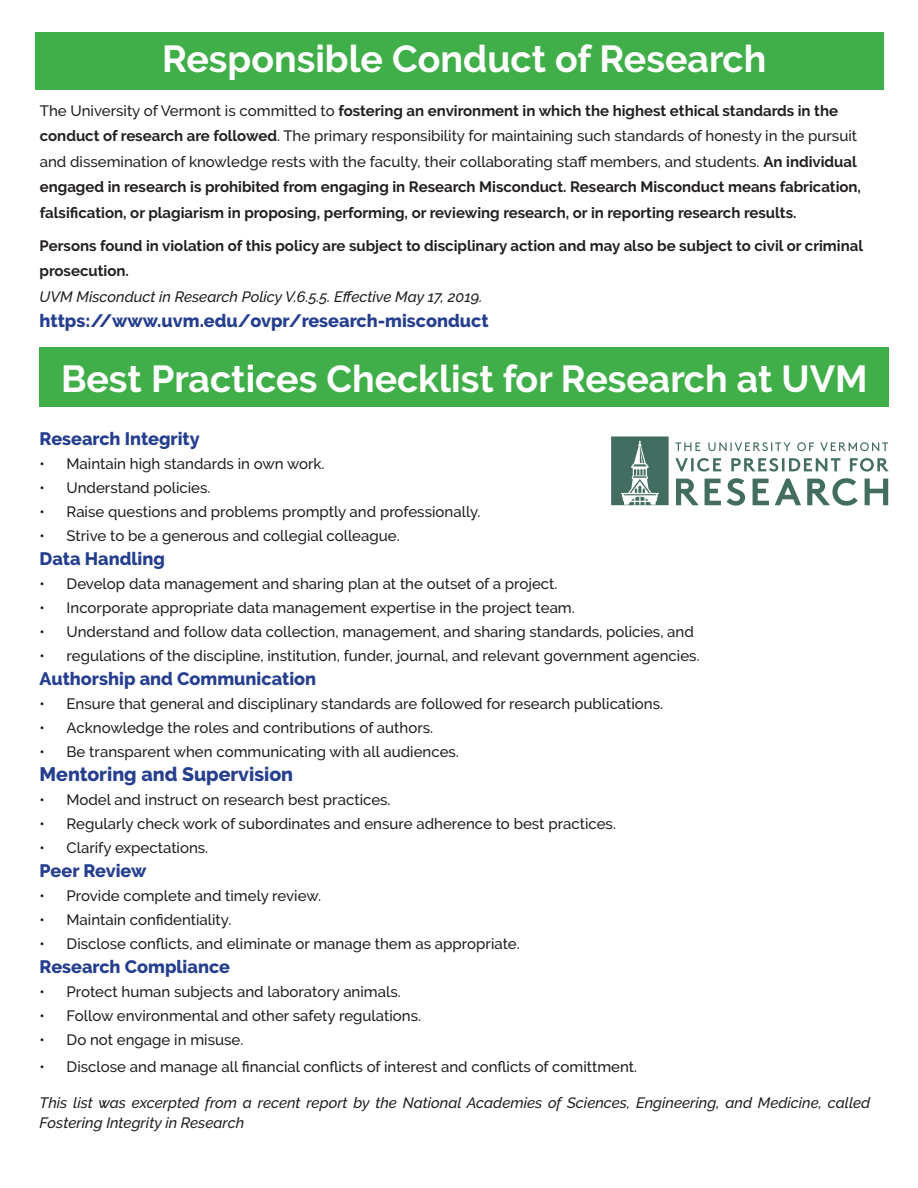
<style>
.page{position:relative;width:918px;height:1188px;background:#fff}
.page>*{position:absolute;margin:0;border:0;box-sizing:border-box;transform-origin:0 0}
.t1{font:700 37.5px "Raleway";color:#fff}
.t2{font:800 19.5px "Raleway";color:#253f8e}
.t3{font:800 18px "Raleway";color:#253f8e}
.t4{font:500 15px "Raleway";color:#231f20}
.t5{font:700 15px/25.5px "Raleway";color:#231f20}
.t6{font:italic 500 15px/19.5px "Raleway";color:#231f20}
.s1{font-weight:500}
</style>
<div class="page">
<div style="left:35px;top:32px;width:848px;height:58px;background:#40ae49"></div>
<svg style="left:611px;top:436px;width:58px;height:69px"></svg>
<svg style="left:676px;top:478px;width:212px;height:28px"></svg>
<svg style="left:675px;top:458px;width:214px;height:14px"></svg>
<svg style="left:675px;top:442px;width:213px;height:9px"></svg>
<div style="left:40px;top:347px;width:849px;height:60px;background:#40ae49"></div>
<h1 class="t1" style="left:162px;top:37px;width:606px">Responsible Conduct of Research</h1>
<p class="t5" style="left:40px;top:98px;width:823px"><span class="s1">The University of Vermont is committed to</span> fostering an environment in which the highest ethical standards in the conduct of research are followed<span class="s1">. The primary responsibility for maintaining such standards of honesty in the pursuit and dissemination of knowledge rests with the faculty, their collaborating staff members, and students.</span> An individual engaged in research is prohibited from engaging in Research Misconduct. Research Misconduct means fabrication, falsification, or plagiarism in proposing, performing, or reviewing research, or in reporting research results.</p>
<p class="t5" style="left:40px;top:233px;width:825px">Persons found in violation of this policy are subject to disciplinary action and may also be subject to civil or criminal prosecution.</p>
<p class="t6" style="left:40px;top:287px;width:444px">UVM Misconduct in Research Policy V.6.5.5. Effective May 17, 2019.</p>
<p class="t3" style="left:40px;top:310px;width:450px">https://www.uvm.edu/ovpr/research-misconduct</p>
<h1 class="t1" style="left:61px;top:356px;width:808px">Best Practices Checklist for Research at UVM</h1>
<p class="t3" style="left:40px;top:429px;width:162px">Research Integrity</p>
<p class="t4" style="left:40px;top:455px;width:287px">• Maintain high standards in own work.</p>
<p class="t4" style="left:40px;top:479px;width:173px">• Understand policies.</p>
<p class="t4" style="left:40px;top:503px;width:443px">• Raise questions and problems promptly and professionally.</p>
<p class="t4" style="left:40px;top:527px;width:362px">• Strive to be a generous and collegial colleague.</p>
<p class="t3" style="left:40px;top:549px;width:127px">Data Handling</p>
<p class="t4" style="left:40px;top:575px;width:519px">• Develop data management and sharing plan at the outset of a project.</p>
<p class="t4" style="left:40px;top:599px;width:537px">• Incorporate appropriate data management expertise in the project team.</p>
<p class="t4" style="left:40px;top:623px;width:656px">• Understand and follow data collection, management, and sharing standards, policies, and</p>
<p class="t4" style="left:40px;top:647px;width:662px">• regulations of the discipline, institution, funder, journal, and relevant government agencies.</p>
<p class="t3" style="left:40px;top:669px;width:278px">Authorship and Communication</p>
<p class="t4" style="left:40px;top:695px;width:625px">• Ensure that general and disciplinary standards are followed for research publications.</p>
<p class="t4" style="left:40px;top:719px;width:395px">• Acknowledge the roles and contributions of authors.</p>
<p class="t4" style="left:40px;top:743px;width:421px">• Be transparent when communicating with all audiences.</p>
<h2 class="t2" style="left:40px;top:763px;width:255px">Mentoring and Supervision</h2>
<p class="t4" style="left:40px;top:791px;width:353px">• Model and instruct on research best practices.</p>
<p class="t4" style="left:40px;top:815px;width:578px">• Regularly check work of subordinates and ensure adherence to best practices.</p>
<p class="t4" style="left:40px;top:839px;width:170px">• Clarify expectations.</p>
<p class="t3" style="left:40px;top:861px;width:108px">Peer Review</p>
<p class="t4" style="left:40px;top:887px;width:283px">• Provide complete and timely review.</p>
<p class="t4" style="left:40px;top:911px;width:193px">• Maintain confidentiality.</p>
<p class="t4" style="left:40px;top:935px;width:482px">• Disclose conflicts, and eliminate or manage them as appropriate.</p>
<p class="t3" style="left:40px;top:957px;width:192px">Research Compliance</p>
<p class="t4" style="left:40px;top:983px;width:363px">• Protect human subjects and laboratory animals.</p>
<p class="t4" style="left:40px;top:1007px;width:383px">• Follow environmental and other safety regulations.</p>
<p class="t4" style="left:40px;top:1031px;width:205px">• Do not engage in misuse.</p>
<p class="t4" style="left:40px;top:1058px;width:599px">• Disclose and manage all financial conflicts of interest and conflicts of comittment.</p>
<p class="t6" style="left:40px;top:1093px;width:832px">This list was excerpted from a recent report by the National Academies of Sciences, Engineering, and Medicine, called<br>Fostering Integrity in Research</p>
</div>
